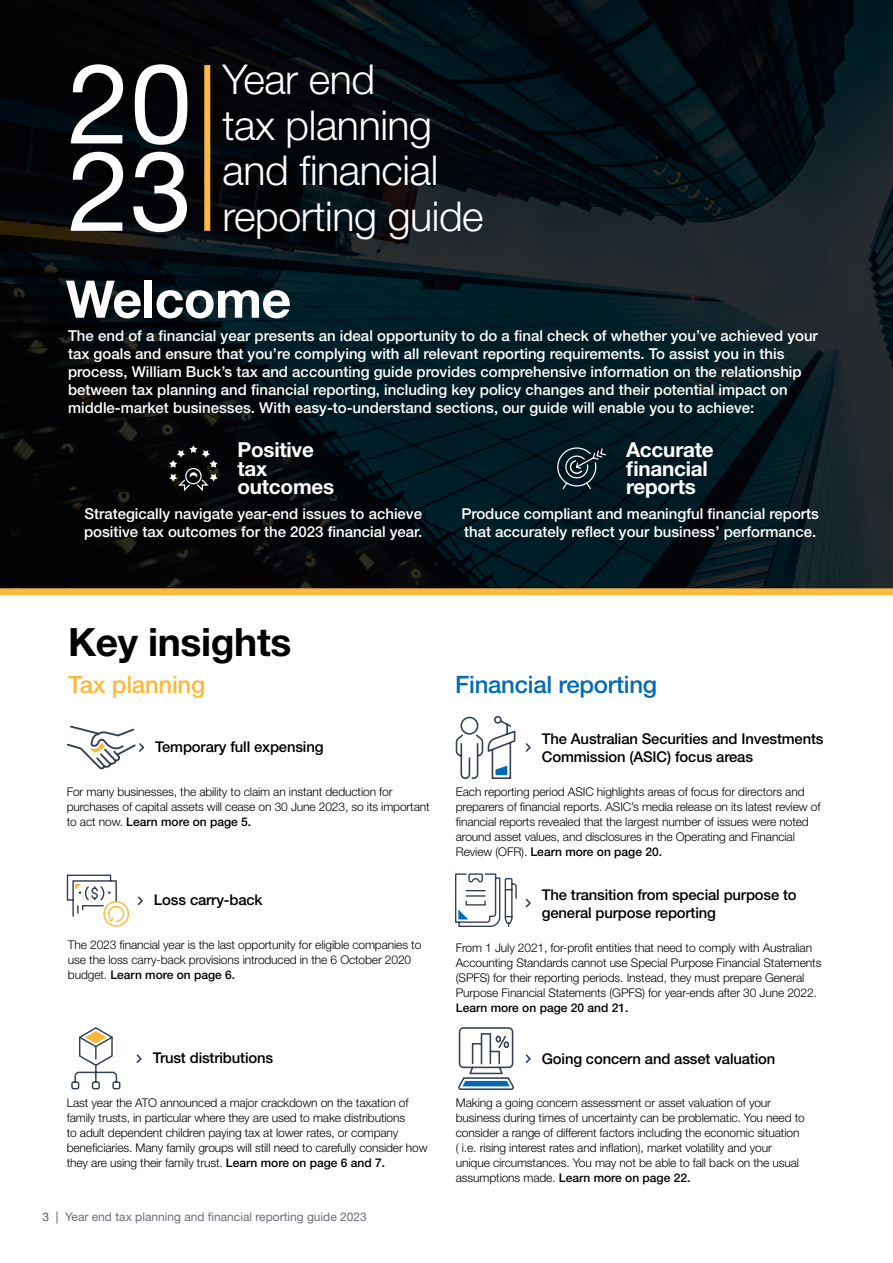
<style>
.page{position:relative;width:893px;height:1263px;background:#fff}
.page>*{position:absolute;margin:0;border:0;box-sizing:border-box;transform-origin:0 0}
.t1{font:111.6px/87.3px "Helvetica Neue LT Std";color:#fff}
.t2{font:700 51.9px "Helvetica Neue LT Std";letter-spacing:-.01em;color:#fff}
.t3{font:300 41.1px/45.5px "Helvetica Neue LT Std";letter-spacing:-.01em;color:#fff}
.t4{font:700 39px "Helvetica Neue LT Std";letter-spacing:-.01em;color:#000}
.t5{font:500 24px "Helvetica Neue LT Std";letter-spacing:-.01em;color:#036bb1}
.t6{font:500 24px "Helvetica Neue LT Std";letter-spacing:-.01em;color:#fdb83e}
.t7{font:700 20.7px/18.6px "Helvetica Neue LT Std";letter-spacing:-.01em;color:#fff}
.t8{font:500 15px/18px "Helvetica Neue LT Std";color:#fff}
.t9{font:500 14.85px/18.1px "Helvetica Neue LT Std";letter-spacing:-.01em;color:#000}
.t10{font:300 12px/15px "Helvetica Neue LT Std";letter-spacing:-.01em;color:#000}
.t11{font:12px "Helvetica Neue LT Std";color:#6b6e75}
.t12{font:500 12px "Helvetica Neue LT Std";color:#000}
.s1{font-weight:500}
.s2{color:#58595b}
</style>
<div class="page">
<svg style="left:458px;top:1027px;width:56px;height:63px"></svg>
<svg style="left:0;top:0;width:893px;height:588px;background:#071217"></svg>
<div style="left:204px;top:65px;width:6px;height:166px;background:#ffb941"></div>
<div style="left:0;top:588px;width:893px;height:7px;background:#ffb941"></div>
<svg style="left:169px;top:445px;width:49px;height:48px;background:#29292b"></svg>
<svg style="left:557px;top:447px;width:50px;height:43px;background:#273b43"></svg>
<svg style="left:455px;top:716px;width:61px;height:63px"></svg>
<svg style="left:525px;top:743px;width:6px;height:9px"></svg>
<svg style="left:525px;top:898px;width:6px;height:10px"></svg>
<svg style="left:525px;top:1054px;width:6px;height:9px"></svg>
<svg style="left:455px;top:873px;width:62px;height:54px"></svg>
<svg style="left:136px;top:1054px;width:6px;height:9px"></svg>
<svg style="left:71px;top:1027px;width:50px;height:63px"></svg>
<svg style="left:66px;top:725px;width:79px;height:44px"></svg>
<svg style="left:137px;top:896px;width:6px;height:9px"></svg>
<svg style="left:66px;top:874px;width:63px;height:53px"></svg>
<h1 class="t1" style="left:68px;top:59px;width:126px">20<br>23</h1>
<h3 class="t3" style="left:222px;top:56px;width:263px">Year end<br>tax planning and financial reporting guide</h3>
<h2 class="t2" style="left:66px;top:267px;width:227px">Welcome</h2>
<p class="t8" style="left:68px;top:326px;width:751px">The end of a financial year presents an ideal opportunity to do a final check of whether you’ve achieved your tax goals and ensure that you’re complying with all relevant reporting requirements. To assist you in this process, William Buck’s tax and accounting guide provides comprehensive information on the relationship between tax planning and financial reporting, including key policy changes and their potential impact on middle-market businesses. With easy-to-understand sections, our guide will enable you to achieve:</p>
<h3 class="t7" style="left:237px;top:440px;width:98px">Positive tax outcomes</h3>
<p class="t8" style="left:84px;top:505px;width:340px">Strategically navigate year-end issues to achieve positive tax outcomes for the 2023 financial year.</p>
<h3 class="t7" style="left:626px;top:440px;width:89px">Accurate financial reports</h3>
<p class="t8" style="left:461px;top:505px;width:359px">Produce compliant and meaningful financial reports that accurately reflect your business’ performance.</p>
<h3 class="t4" style="left:68px;top:618px;width:225px">Key insights</h3>
<h3 class="t6" style="left:68px;top:670px;width:139px">Tax planning</h3>
<h3 class="t5" style="left:455px;top:670px;width:204px">Financial reporting</h3>
<p class="t9" style="left:155px;top:737px;width:170px">Temporary full expensing</p>
<p class="t10" style="left:67px;top:784px;width:364px">For many businesses, the ability to claim an instant deduction for purchases of capital assets will cease on 30 June 2023, so its important to act now. <span class="s1">Learn more on page 5.</span></p>
<p class="t9" style="left:154px;top:891px;width:110px">Loss carry-back</p>
<p class="t10" style="left:68px;top:937px;width:355px">The 2023 financial year is the last opportunity for eligible companies to use the loss carry-back provisions introduced in the 6 October 2020 budget. <span class="s1">Learn more on page 6.</span></p>
<p class="t9" style="left:153px;top:1048px;width:122px">Trust distributions</p>
<p class="t10" style="left:67px;top:1095px;width:362px">Last year the ATO announced a major crackdown on the taxation of family trusts, in particular where they are used to make distributions<br>to adult dependent children paying tax at lower rates, or company beneficiaries. Many family groups will still need to carefully consider how they are using their family trust. <span class="s1">Learn more on page 6 and 7.</span></p>
<p class="t11" style="left:43px;top:1209px;width:326px"><span class="s2">3 |</span> Year end tax planning and financial reporting guide 2023</p>
<p class="t9" style="left:542px;top:729px;width:283px">The Australian Securities and Investments<br>Commission (ASIC) focus areas</p>
<p class="t10" style="left:456px;top:784px;width:366px">Each reporting period ASIC highlights areas of focus for directors and preparers of financial reports. ASIC’s media release on its latest review of financial reports revealed that the largest number of issues were noted around asset values, and disclosures in the Operating and Financial Review (OFR). <span class="s1">Learn more on page 20.</span></p>
<p class="t9" style="left:542px;top:885px;width:256px">The transition from special purpose to general purpose reporting</p>
<p class="t10" style="left:456px;top:940px;width:367px">From 1 July 2021, for-profit entities that need to comply with Australian Accounting Standards cannot use Special Purpose Financial Statements (SPFS) for their reporting periods. Instead, they must prepare General Purpose Financial Statements (GPFS) for year-ends after 30 June 2022.</p>
<p class="t12" style="left:456px;top:1000px;width:174px">Learn more on page 20 and 21.</p>
<p class="t9" style="left:542px;top:1050px;width:235px">Going concern and asset valuation</p>
<p class="t10" style="left:456px;top:1095px;width:350px">Making a going concern assessment or asset valuation of your business during times of uncertainty can be problematic. You need to consider a range of different factors including the economic situation ( i.e. rising interest rates and inflation), market volatility and your unique circumstances. You may not be able to fall back on the usual assumptions made. <span class="s1">Learn more on page 22.</span></p>
</div>
